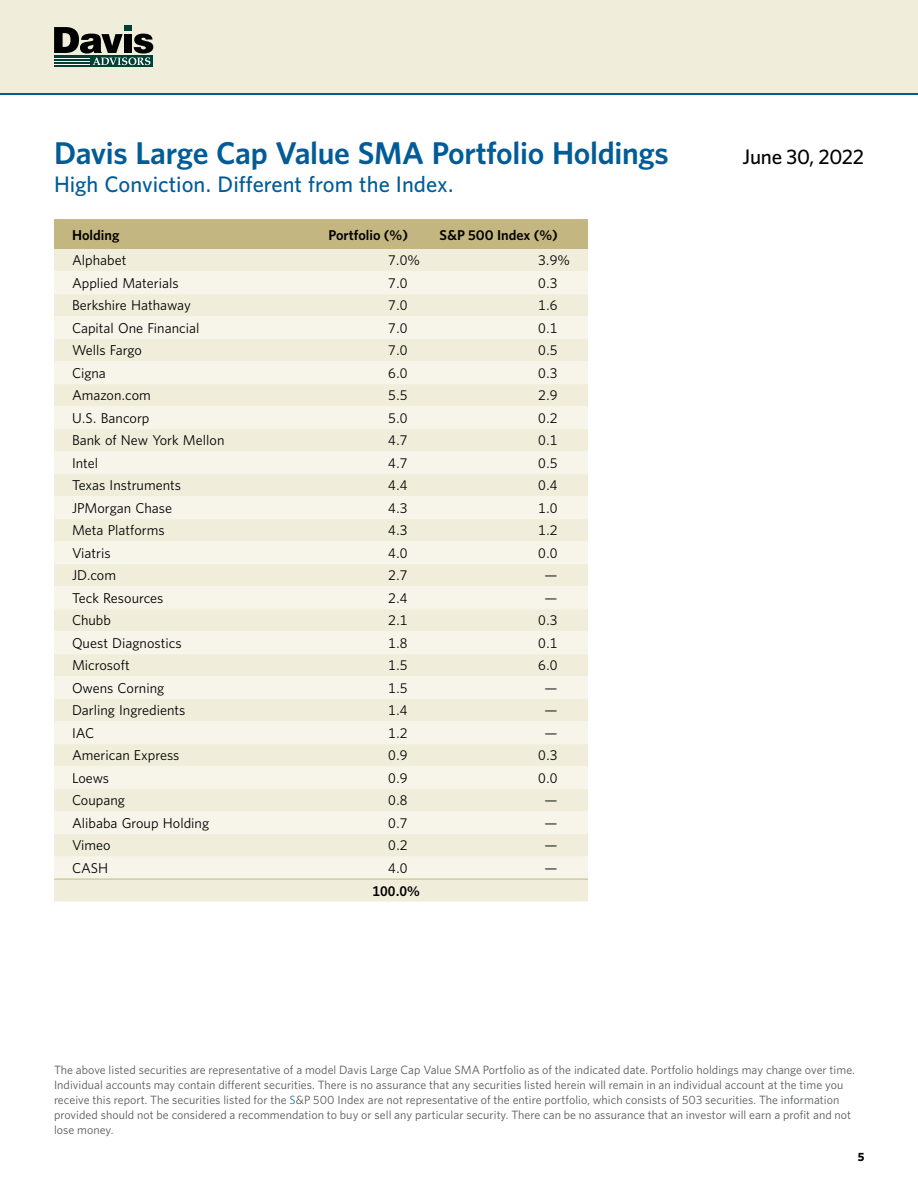
<style>
.page{position:relative;width:918px;height:1188px;background:#fff}
.page>*{position:absolute;margin:0;border:0;box-sizing:border-box;transform-origin:0 0}
.LC_Heading_1{font:600 31.5px "Whitney";letter-spacing:-.01em;color:#005c97}
.LC_Heading_1-2{font:500 22.5px "Whitney";color:#005c97}
.t1{font:500 21px "Whitney";letter-spacing:-.01em;color:#000}
.LCV_Holdings_copy{font:14.25px "Whitney";color:#000}
.t2{font:600 14.25px "Whitney";color:#000}
.Footnote_first{font:12px/15px "Whitney";letter-spacing:.005em;color:#58595b}
.t3{font:700 12px "Whitney";color:#000}
.s1{color:#2870a6}
</style>
<div class="page">
<div style="left:0;top:0;width:918px;height:94px;background:#f0eedb"></div>
<hr style="left:0;top:94px;width:918px;height:1px;background:#005c97">
<div style="left:124px;top:25px;width:8px;height:6px;background:#004133"></div>
<div style="left:54px;top:56px;width:99px;height:11px;background:#004133"></div>
<svg style="left:54px;top:27px;width:99px;height:38px"></svg>
<div style="left:54px;top:219px;width:534px;height:30px;background:#c4b681"></div>
<div style="left:54px;top:249px;width:534px;height:653px;background:#f0eedb"></div>
<svg style="left:54px;top:272px;width:534px;height:607px;background:#f3f1e3"></svg>
<div style="left:54px;top:834px;width:534px;height:23px;background:#f0eedb"></div>
<hr style="left:54px;top:879px;width:273px;height:1px;background:#c4b681">
<hr style="left:327px;top:879px;width:111px;height:1px;background:#c4b681">
<hr style="left:438px;top:879px;width:150px;height:1px;background:#c4b681">
<p class="LC_Heading_1" style="left:54px;top:132px;width:616px">Davis Large Cap Value SMA Portfolio Holdings</p>
<p class="LC_Heading_1-2" style="left:54px;top:169px;width:401px">High Conviction. Different from the Index.</p>
<p class="t2" style="left:72px;top:225px;width:49px">Holding</p>
<p class="t2" style="left:328px;top:225px;width:81px">Portfolio (%)</p>
<p class="t2" style="left:440px;top:225px;width:120px">S&amp;P 500 Index (%)</p>
<p class="LCV_Holdings_copy" style="left:72px;top:251px;width:56px">Alphabet</p>
<p class="LCV_Holdings_copy" style="left:388px;top:251px;width:33px">7.0%</p>
<p class="LCV_Holdings_copy" style="left:538px;top:251px;width:33px">3.9%</p>
<p class="LCV_Holdings_copy" style="left:72px;top:274px;width:108px">Applied Materials</p>
<p class="LCV_Holdings_copy" style="left:388px;top:274px;width:21px">7.0</p>
<p class="LCV_Holdings_copy" style="left:538px;top:274px;width:21px">0.3</p>
<p class="LCV_Holdings_copy" style="left:72px;top:296px;width:120px">Berkshire Hathaway</p>
<p class="LCV_Holdings_copy" style="left:388px;top:296px;width:21px">7.0</p>
<p class="LCV_Holdings_copy" style="left:538px;top:296px;width:21px">1.6</p>
<p class="LCV_Holdings_copy" style="left:72px;top:319px;width:129px">Capital One Financial</p>
<p class="LCV_Holdings_copy" style="left:388px;top:319px;width:21px">7.0</p>
<p class="LCV_Holdings_copy" style="left:538px;top:319px;width:21px">0.1</p>
<p class="LCV_Holdings_copy" style="left:72px;top:341px;width:72px">Wells Fargo</p>
<p class="LCV_Holdings_copy" style="left:388px;top:341px;width:21px">7.0</p>
<p class="LCV_Holdings_copy" style="left:538px;top:341px;width:21px">0.5</p>
<p class="LCV_Holdings_copy" style="left:72px;top:364px;width:35px">Cigna</p>
<p class="LCV_Holdings_copy" style="left:388px;top:364px;width:21px">6.0</p>
<p class="LCV_Holdings_copy" style="left:538px;top:364px;width:21px">0.3</p>
<p class="LCV_Holdings_copy" style="left:72px;top:386px;width:80px">Amazon.com</p>
<p class="LCV_Holdings_copy" style="left:388px;top:386px;width:21px">5.5</p>
<p class="LCV_Holdings_copy" style="left:538px;top:386px;width:21px">2.9</p>
<p class="LCV_Holdings_copy" style="left:72px;top:409px;width:79px">U.S. Bancorp</p>
<p class="LCV_Holdings_copy" style="left:388px;top:409px;width:21px">5.0</p>
<p class="LCV_Holdings_copy" style="left:538px;top:409px;width:21px">0.2</p>
<p class="LCV_Holdings_copy" style="left:72px;top:431px;width:154px">Bank of New York Mellon</p>
<p class="LCV_Holdings_copy" style="left:388px;top:431px;width:21px">4.7</p>
<p class="LCV_Holdings_copy" style="left:538px;top:431px;width:21px">0.1</p>
<p class="LCV_Holdings_copy" style="left:72px;top:454px;width:28px">Intel</p>
<p class="LCV_Holdings_copy" style="left:388px;top:454px;width:21px">4.7</p>
<p class="LCV_Holdings_copy" style="left:538px;top:454px;width:21px">0.5</p>
<p class="LCV_Holdings_copy" style="left:72px;top:476px;width:111px">Texas Instruments</p>
<p class="LCV_Holdings_copy" style="left:388px;top:476px;width:21px">4.4</p>
<p class="LCV_Holdings_copy" style="left:538px;top:476px;width:21px">0.4</p>
<p class="LCV_Holdings_copy" style="left:72px;top:499px;width:102px">JPMorgan Chase</p>
<p class="LCV_Holdings_copy" style="left:388px;top:499px;width:21px">4.3</p>
<p class="LCV_Holdings_copy" style="left:538px;top:499px;width:21px">1.0</p>
<p class="LCV_Holdings_copy" style="left:72px;top:521px;width:94px">Meta Platforms</p>
<p class="LCV_Holdings_copy" style="left:388px;top:521px;width:21px">4.3</p>
<p class="LCV_Holdings_copy" style="left:538px;top:521px;width:21px">1.2</p>
<p class="LCV_Holdings_copy" style="left:72px;top:544px;width:40px">Viatris</p>
<p class="LCV_Holdings_copy" style="left:388px;top:544px;width:21px">4.0</p>
<p class="LCV_Holdings_copy" style="left:538px;top:544px;width:21px">0.0</p>
<p class="LCV_Holdings_copy" style="left:72px;top:566px;width:46px">JD.com</p>
<p class="LCV_Holdings_copy" style="left:388px;top:566px;width:21px">2.7</p>
<p class="LCV_Holdings_copy" style="left:545px;top:566px;width:14px">—</p>
<p class="LCV_Holdings_copy" style="left:72px;top:589px;width:93px">Teck Resources</p>
<p class="LCV_Holdings_copy" style="left:388px;top:589px;width:21px">2.4</p>
<p class="LCV_Holdings_copy" style="left:545px;top:589px;width:14px">—</p>
<p class="LCV_Holdings_copy" style="left:72px;top:611px;width:41px">Chubb</p>
<p class="LCV_Holdings_copy" style="left:388px;top:611px;width:21px">2.1</p>
<p class="LCV_Holdings_copy" style="left:538px;top:611px;width:21px">0.3</p>
<p class="LCV_Holdings_copy" style="left:72px;top:634px;width:111px">Quest Diagnostics</p>
<p class="LCV_Holdings_copy" style="left:388px;top:634px;width:21px">1.8</p>
<p class="LCV_Holdings_copy" style="left:538px;top:634px;width:21px">0.1</p>
<p class="LCV_Holdings_copy" style="left:72px;top:656px;width:59px">Microsoft</p>
<p class="LCV_Holdings_copy" style="left:388px;top:656px;width:21px">1.5</p>
<p class="LCV_Holdings_copy" style="left:538px;top:656px;width:21px">6.0</p>
<p class="LCV_Holdings_copy" style="left:72px;top:679px;width:94px">Owens Corning</p>
<p class="LCV_Holdings_copy" style="left:388px;top:679px;width:21px">1.5</p>
<p class="LCV_Holdings_copy" style="left:545px;top:679px;width:14px">—</p>
<p class="LCV_Holdings_copy" style="left:72px;top:701px;width:115px">Darling Ingredients</p>
<p class="LCV_Holdings_copy" style="left:388px;top:701px;width:21px">1.4</p>
<p class="LCV_Holdings_copy" style="left:545px;top:701px;width:14px">—</p>
<p class="LCV_Holdings_copy" style="left:72px;top:724px;width:24px">IAC</p>
<p class="LCV_Holdings_copy" style="left:388px;top:724px;width:21px">1.2</p>
<p class="LCV_Holdings_copy" style="left:545px;top:724px;width:14px">—</p>
<p class="LCV_Holdings_copy" style="left:72px;top:746px;width:109px">American Express</p>
<p class="LCV_Holdings_copy" style="left:388px;top:746px;width:21px">0.9</p>
<p class="LCV_Holdings_copy" style="left:538px;top:746px;width:21px">0.3</p>
<p class="LCV_Holdings_copy" style="left:72px;top:769px;width:39px">Loews</p>
<p class="LCV_Holdings_copy" style="left:388px;top:769px;width:21px">0.9</p>
<p class="LCV_Holdings_copy" style="left:538px;top:769px;width:21px">0.0</p>
<p class="LCV_Holdings_copy" style="left:72px;top:791px;width:54px">Coupang</p>
<p class="LCV_Holdings_copy" style="left:388px;top:791px;width:21px">0.8</p>
<p class="LCV_Holdings_copy" style="left:545px;top:791px;width:14px">—</p>
<p class="LCV_Holdings_copy" style="left:72px;top:814px;width:139px">Alibaba Group Holding</p>
<p class="LCV_Holdings_copy" style="left:388px;top:814px;width:21px">0.7</p>
<p class="LCV_Holdings_copy" style="left:545px;top:814px;width:14px">—</p>
<p class="LCV_Holdings_copy" style="left:72px;top:836px;width:40px">Vimeo</p>
<p class="LCV_Holdings_copy" style="left:388px;top:836px;width:21px">0.2</p>
<p class="LCV_Holdings_copy" style="left:545px;top:836px;width:14px">—</p>
<p class="LCV_Holdings_copy" style="left:72px;top:859px;width:38px">CASH</p>
<p class="LCV_Holdings_copy" style="left:388px;top:859px;width:21px">4.0</p>
<p class="LCV_Holdings_copy" style="left:545px;top:859px;width:14px">—</p>
<p class="t2" style="left:373px;top:881px;width:49px">100.0%</p>
<p class="t1" style="left:742px;top:143px;width:123px">June 30, 2022</p>
<p class="Footnote_first" style="left:54px;top:1062px;width:802px">The above listed securities are representative of a model Davis Large Cap Value SMA Portfolio as of the indicated date. Portfolio holdings may change over time.<br>Individual accounts may contain different securities. There is no assurance that any securities listed herein will remain in an individual account at the time you receive this report. The securities listed for the <span class="s1">S</span>&amp;P 500 Index are not representative of the entire portfolio, which consists of 503 securities. The information provided should not be considered a recommendation to buy or sell any particular security. There can be no assurance that an investor will earn a profit and not lose money.</p>
<p class="t3" style="left:858px;top:1149px;width:8px">5</p>
</div>
